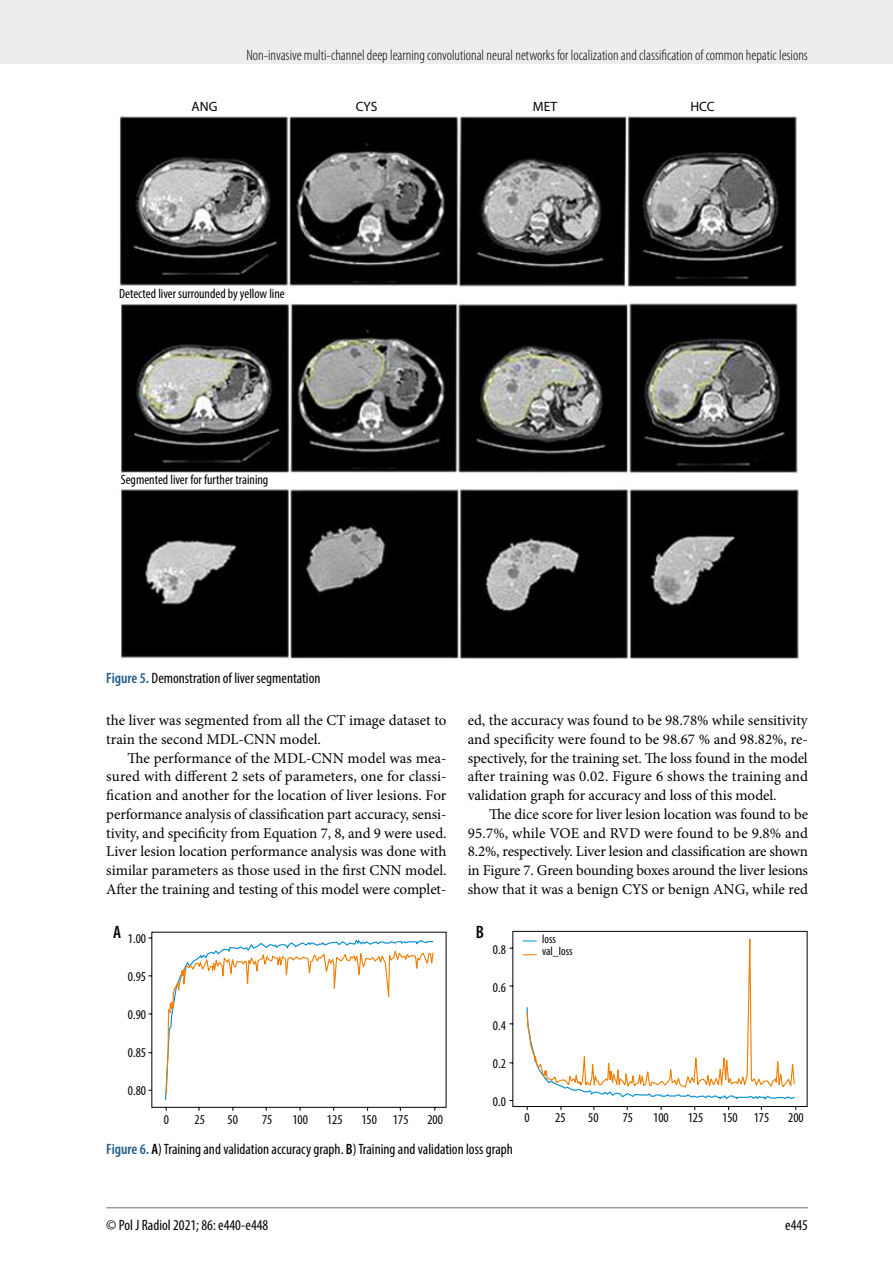
<style>
.page{position:relative;width:893px;height:1263px;background:#fff}
.page>*{position:absolute;margin:0;border:0;box-sizing:border-box;transform-origin:0 0}
.t1{font:600 condensed 18px "Myriad Pro";color:#000}
.t2{font:15px/18.8px "Minion Pro";letter-spacing:-.005em;color:#000;text-align:justify}
.t3{font:condensed 15px "Myriad Pro";color:#000}
.t4{font:300 condensed 15px "Myriad Pro";color:#000}
.t5{font:condensed 13.5px "Myriad Pro";color:#000}
.t6{font:13.5px "Myriad Pro";color:#000}
.t7{font:condensed 12px/12px "Myriad Pro";color:#000}
.s1{font-weight:600;color:#245d8c}
.s2{font-weight:600}
</style>
<div class="page">
<div style="left:0;top:0;width:893px;height:64px;background:#ededed"></div>
<hr style="left:106px;top:1207px;width:702px;height:1px;background:#9d9d9c">
<img style="left:118px;top:117px;width:679px;height:170px">
<img style="left:121px;top:303px;width:677px;height:171px">
<img style="left:120px;top:489px;width:679px;height:170px">
<svg style="left:148px;top:931px;width:298px;height:180px"></svg>
<svg style="left:164px;top:938px;width:270px;height:163px"></svg>
<svg style="left:509px;top:931px;width:299px;height:179px"></svg>
<svg style="left:526px;top:1006px;width:270px;height:95px"></svg>
<svg style="left:526px;top:930px;width:269px;height:168px"></svg>
<svg style="left:523px;top:940px;width:14px;height:1px"></svg>
<svg style="left:523px;top:954px;width:14px;height:1px"></svg>
<p class="t4" style="left:246px;top:46px;width:563px">Non-invasive multi-channel deep learning convolutional neural networks for localization and classification of common hepatic lesions</p>
<p class="t6" style="left:192px;top:98px;width:27px">ANG</p>
<p class="t6" style="left:356px;top:98px;width:23px">CYS</p>
<p class="t6" style="left:533px;top:98px;width:26px">MET</p>
<p class="t6" style="left:690px;top:98px;width:26px">HCC</p>
<p class="t5" style="left:119px;top:286px;width:167px">Detected liver surrounded by yellow line</p>
<p class="t5" style="left:121px;top:472px;width:149px">Segmented liver for further training</p>
<p class="t3" style="left:106px;top:669px;width:216px"><span class="s1">Figure 5.</span> Demonstration of liver segmentation</p>
<p class="t2" style="left:106px;top:711px;width:342px">the liver was segmented from all the CT image dataset to train the second MDL-CNN model.</p>
<p class="t2" style="left:106px;top:748px;width:342px;text-indent:21px">The performance of the MDL-CNN model was mea&shy;sured with different 2 sets of parameters, one for classi&shy;fication and another for the location of liver lesions. For performance analysis of classification part accuracy, sensi&shy;tivity, and specificity from Equation 7, 8, and 9 were used.<br>Liver lesion location performance analysis was done with similar parameters as those used in the first CNN model.<br>After the training and testing of this model were complet-</p>
<p class="t2" style="left:468px;top:711px;width:342px">ed, the accuracy was found to be 98.78% while sensitivity and specificity were found to be 98.67 % and 98.82%, re&shy;spectively, for the training set. The loss found in the model after training was 0.02. Figure 6 shows the training and validation graph for accuracy and loss of this model.</p>
<p class="t2" style="left:468px;top:805px;width:342px;text-indent:21px">The dice score for liver lesion location was found to be 95.7%, while VOE and RVD were found to be 9.8% and 8.2%, respectively. Liver lesion and classification are shown in Figure 7. Green bounding boxes around the liver lesions show that it was a benign CYS or benign ANG, while red</p>
<p class="t1" style="left:113px;top:921px;width:10px">A</p>
<p class="t1" style="left:476px;top:921px;width:10px">B</p>
<p class="t5" style="left:128px;top:931px;width:20px">1.00</p>
<p class="t5" style="left:128px;top:969px;width:20px">0.95</p>
<p class="t5" style="left:128px;top:1007px;width:20px">0.90</p>
<p class="t5" style="left:128px;top:1045px;width:20px">0.85</p>
<p class="t5" style="left:128px;top:1083px;width:20px">0.80</p>
<p class="t5" style="left:493px;top:941px;width:15px">0.8</p>
<p class="t5" style="left:493px;top:979px;width:15px">0.6</p>
<p class="t5" style="left:493px;top:1017px;width:15px">0.4</p>
<p class="t5" style="left:493px;top:1055px;width:15px">0.2</p>
<p class="t5" style="left:493px;top:1094px;width:15px">0.0</p>
<p class="t7" style="left:542px;top:933px;width:32px">loss val_loss</p>
<p class="t5" style="left:164px;top:1111px;width:7px">0</p>
<p class="t5" style="left:195px;top:1111px;width:12px">25</p>
<p class="t5" style="left:228px;top:1111px;width:12px">50</p>
<p class="t5" style="left:262px;top:1111px;width:12px">75</p>
<p class="t5" style="left:292px;top:1111px;width:17px">100</p>
<p class="t5" style="left:327px;top:1111px;width:17px">125</p>
<p class="t5" style="left:361px;top:1111px;width:49px">150 175</p>
<p class="t5" style="left:427px;top:1111px;width:17px">200</p>
<p class="t5" style="left:524px;top:1109px;width:7px">0</p>
<p class="t5" style="left:555px;top:1109px;width:12px">25</p>
<p class="t5" style="left:588px;top:1109px;width:12px">50</p>
<p class="t5" style="left:623px;top:1109px;width:12px">75</p>
<p class="t5" style="left:653px;top:1109px;width:17px">100</p>
<p class="t5" style="left:688px;top:1109px;width:17px">125</p>
<p class="t5" style="left:722px;top:1109px;width:49px">150 175</p>
<p class="t5" style="left:788px;top:1109px;width:17px">200</p>
<p class="t3" style="left:106px;top:1140px;width:408px"><span class="s1">Figure 6.</span> <span class="s2">A</span>) Training and validation accuracy graph. <span class="s2">B</span>) Training and validation loss graph</p>
<p class="t3" style="left:106px;top:1216px;width:164px">© Pol J Radiol 2021; 86: e440-e448</p>
<p class="t3" style="left:785px;top:1216px;width:24px">e445</p>
</div>
